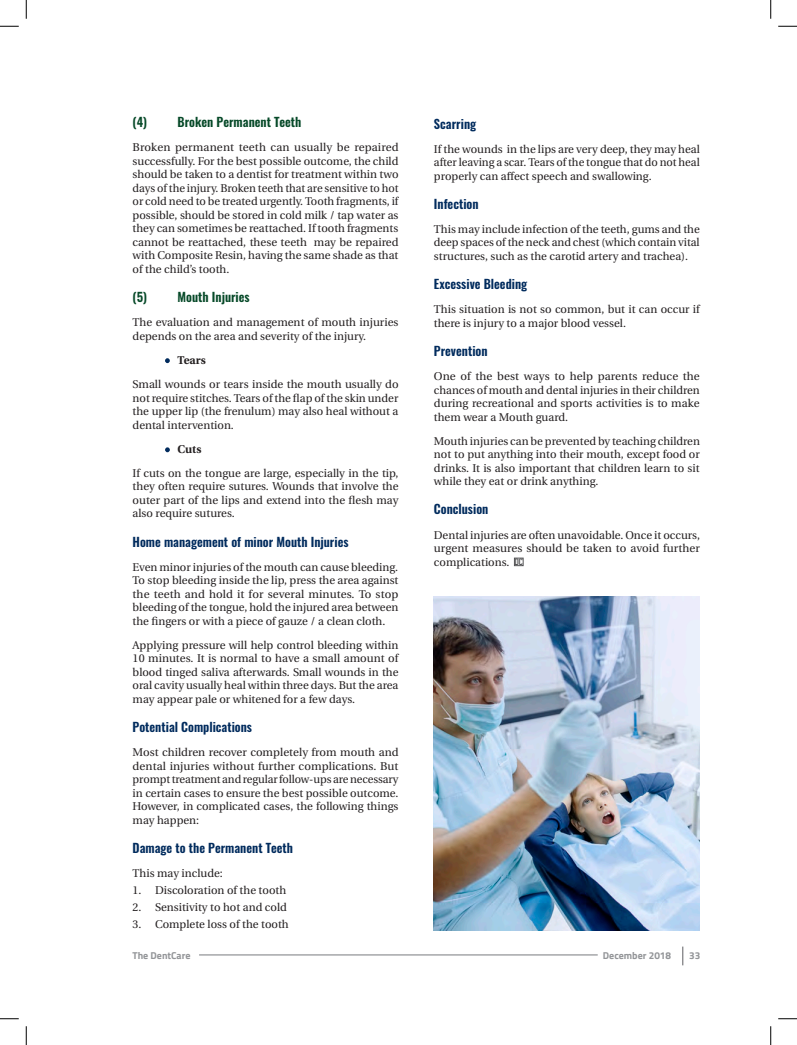
<style>
.page{position:relative;width:797px;height:1045px;background:#fff}
.page>*{position:absolute;margin:0;border:0;box-sizing:border-box;transform-origin:0 0}
.t1{font:600 12.5px "Oswald";color:#012b5d}
.t2{font:600 12.5px "Oswald";color:#064928}
.t3{font:11.25px/13.5px "Heuristica";color:#231f20;text-align:justify}
.t4{font:700 11.25px "Heuristica";color:#231f20}
.t5{font:700 10px "Titillium Web";color:#939598}
.s1{font-family:"College Block 2.0";font-size:7.5px;color:#535355}
</style>
<div class="page">
<hr style="left:199px;top:954px;width:398px;height:1px;background:#939598">
<svg style="left:682px;top:946px;width:1px;height:19px"></svg>
<img style="left:434px;top:597px;width:265px;height:333px">
<div style="left:514px;top:558px;width:9px;height:8px;border:1px solid #535355"></div>
<svg style="left:165px;top:358px;width:5px;height:5px"></svg>
<svg style="left:165px;top:447px;width:5px;height:5px"></svg>
<svg style="left:0;top:25px;width:19px;height:2px"></svg>
<svg style="left:778px;top:25px;width:19px;height:2px"></svg>
<svg style="left:0;top:1018px;width:19px;height:1px"></svg>
<svg style="left:778px;top:1018px;width:19px;height:1px"></svg>
<svg style="left:25px;top:0;width:2px;height:19px"></svg>
<svg style="left:25px;top:1026px;width:2px;height:19px"></svg>
<svg style="left:770px;top:0;width:1px;height:19px"></svg>
<svg style="left:770px;top:1026px;width:1px;height:19px"></svg>
<p class="t2" style="left:133px;top:113px;width:16px">(4)</p>
<p class="t2" style="left:178px;top:113px;width:125px">Broken Permanent Teeth</p>
<p class="t3" style="left:133px;top:141px;width:267px">Broken permanent teeth can usually be repaired successfully. For the best possible outcome, the child should be taken to a dentist for treatment within two days of the injury. Broken teeth that are sensitive to hot or cold need to be treated urgently. Tooth fragments, if possible, should be stored in cold milk / tap water as they can sometimes be reattached. If tooth fragments cannot be reattached, these teeth may be repaired with Composite Resin, having the same shade as that of the child’s tooth.</p>
<p class="t2" style="left:133px;top:288px;width:16px">(5)</p>
<p class="t2" style="left:178px;top:288px;width:74px">Mouth Injuries</p>
<p class="t3" style="left:133px;top:316px;width:267px">The evaluation and management of mouth injuries depends on the area and severity of the injury.</p>
<p class="t4" style="left:178px;top:351px;width:30px">Tears</p>
<p class="t3" style="left:133px;top:377px;width:267px">Small wounds or tears inside the mouth usually do not require stitches. Tears of the flap of the skin under the upper lip (the frenulum) may also heal without a dental intervention.</p>
<p class="t4" style="left:178px;top:440px;width:25px">Cuts</p>
<p class="t3" style="left:133px;top:466px;width:267px">If cuts on the tongue are large, especially in the tip, they often require sutures. Wounds that involve the outer part of the lips and extend into the flesh may also require sutures.</p>
<p class="t1" style="left:133px;top:533px;width:217px">Home management of minor Mouth Injuries</p>
<p class="t3" style="left:133px;top:560px;width:267px">Even minor injuries of the mouth can cause bleeding.<br>To stop bleeding inside the lip, press the area against the teeth and hold it for several minutes. To stop bleeding of the tongue, hold the injured area between the fingers or with a piece of gauze / a clean cloth.</p>
<p class="t3" style="left:133px;top:638px;width:267px">Applying pressure will help control bleeding within 10 minutes. It is normal to have a small amount of blood tinged saliva afterwards. Small wounds in the oral cavity usually heal within three days. But the area may appear pale or whitened for a few days.</p>
<p class="t1" style="left:133px;top:718px;width:121px">Potential Complications</p>
<p class="t3" style="left:133px;top:745px;width:267px">Most children recover completely from mouth and dental injuries without further complications. But prompt treatment and regular follow-ups are necessary in certain cases to ensure the best possible outcome.<br>However, in complicated cases, the following things may happen:</p>
<p class="t1" style="left:133px;top:839px;width:162px">Damage to the Permanent Teeth</p>
<p class="t3" style="left:133px;top:866px;width:92px">This may include:</p>
<p class="t3" style="left:133px;top:883px;width:155px">1. Discoloration of the tooth</p>
<p class="t3" style="left:133px;top:900px;width:156px">2. Sensitivity to hot and cold</p>
<p class="t3" style="left:133px;top:917px;width:158px">3. Complete loss of the tooth</p>
<p class="t1" style="left:434px;top:115px;width:44px">Scarring</p>
<p class="t3" style="left:434px;top:142px;width:267px">If the wounds in the lips are very deep, they may heal after leaving a scar. Tears of the tongue that do not heal properly can affect speech and swallowing.</p>
<p class="t1" style="left:434px;top:195px;width:46px">Infection</p>
<p class="t3" style="left:434px;top:222px;width:267px">This may include infection of the teeth, gums and the deep spaces of the neck and chest (which contain vital structures, such as the carotid artery and trachea).</p>
<p class="t1" style="left:434px;top:275px;width:95px">Excessive Bleeding</p>
<p class="t3" style="left:434px;top:303px;width:267px">This situation is not so common, but it can occur if there is injury to a major blood vessel.</p>
<p class="t1" style="left:434px;top:342px;width:55px">Prevention</p>
<p class="t3" style="left:434px;top:370px;width:267px">One of the best ways to help parents reduce the chances of mouth and dental injuries in their children during recreational and sports activities is to make them wear a Mouth guard.</p>
<p class="t3" style="left:434px;top:434px;width:267px">Mouth injuries can be prevented by teaching children not to put anything into their mouth, except food or drinks. It is also important that children learn to sit while they eat or drink anything.</p>
<p class="t1" style="left:434px;top:501px;width:56px">Conclusion</p>
<p class="t3" style="left:434px;top:528px;width:267px">Dental injuries are often unavoidable. Once it occurs, urgent measures should be taken to avoid further complications. <span class="s1">DC</span></p>
<p class="t5" style="left:132px;top:948px;width:60px">The DentCare</p>
<p class="t5" style="left:603px;top:948px;width:70px">December 2018</p>
<p class="t5" style="left:689px;top:948px;width:13px">33</p>
</div>
